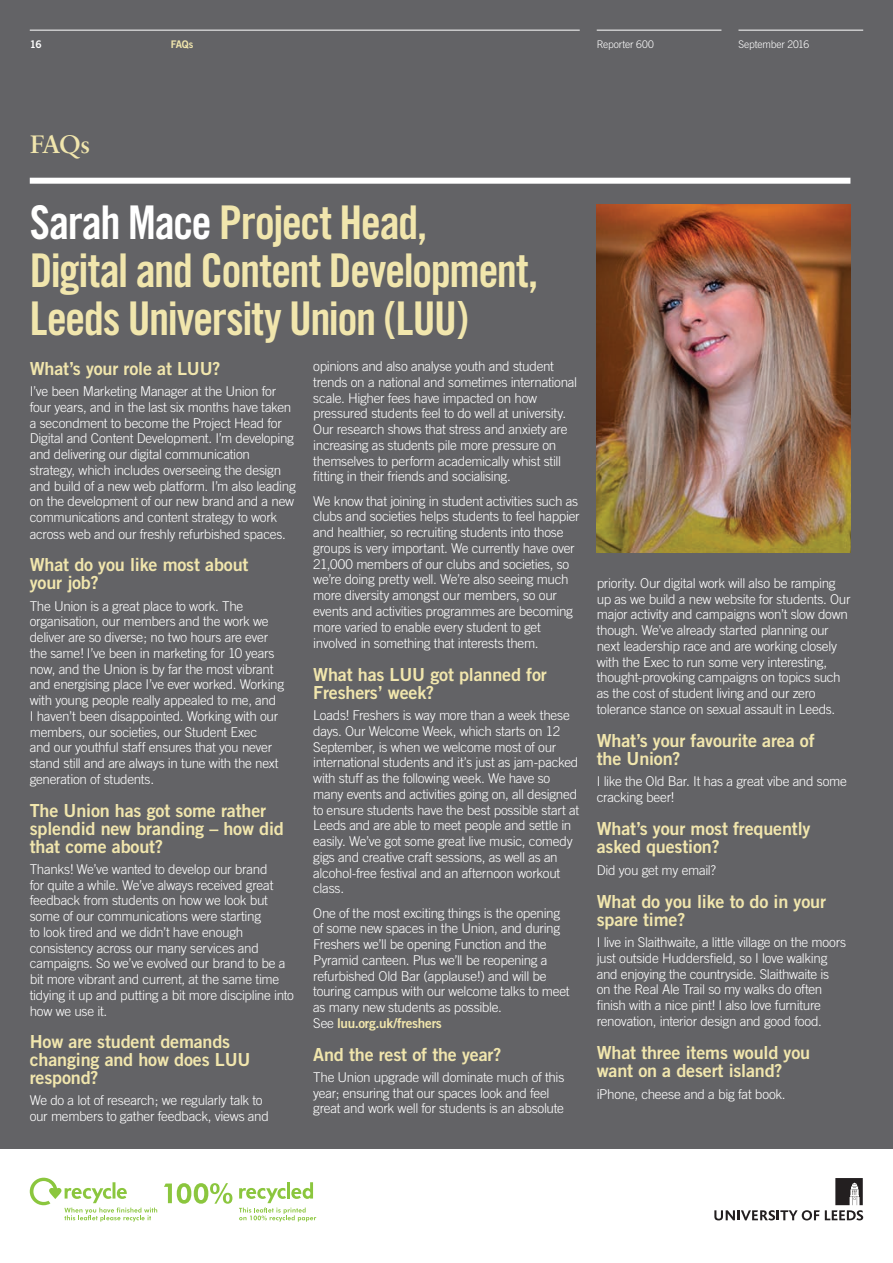
<style>
.page{position:relative;width:893px;height:1263px;background:#fff}
.page>*{position:absolute;margin:0;border:0;box-sizing:border-box;transform-origin:0 0}
.t1{font:46.5px/48px "Trade Gothic Bold Cond Twenty";letter-spacing:-.035em;color:#f1e6ad}
.t2{font:27px "Sabon Semi Bold PL";color:#f1e6ad}
.t3{font:18px/18px "Trade Gothic Bold Two";letter-spacing:-.01em;color:#f1e6ad}
.t4{font:300 13.5px/15.8px "Trade Gothic";letter-spacing:-.02em;color:#fff}
.t5{font:13.5px "Trade Gothic Bold Two";letter-spacing:-.02em;color:#f1e6ad}
.t6{font:300 10.5px "Trade Gothic";letter-spacing:-.015em;color:#fff}
.t7{font:10.5px "Trade Gothic Bold Two";color:#f1e6ad}
.t8{font:10.5px "Trade Gothic Bold Two";color:#fff}
.s1{color:#fff}
.s2{font-family:"Trade Gothic";font-weight:300;color:#fff}
</style>
<div class="page">
<div style="left:0;top:0;width:893px;height:1148px;background:#636366"></div>
<img style="left:597px;top:204px;width:253px;height:348px">
<svg style="left:714px;top:1178px;width:149px;height:42px"></svg>
<svg style="left:30px;top:1178px;width:127px;height:43px"></svg>
<svg style="left:239px;top:1182px;width:77px;height:39px"></svg>
<svg style="left:164px;top:1183px;width:68px;height:21px"></svg>
<hr style="left:30px;top:30px;width:550px;height:1px;background:#fff">
<hr style="left:597px;top:30px;width:124px;height:1px;background:#fff">
<hr style="left:738px;top:30px;width:125px;height:1px;background:#fff">
<div style="left:30px;top:178px;width:820px;height:6px;background:#fff"></div>
<p class="t8" style="left:30px;top:37px;width:13px">16</p>
<p class="t7" style="left:171px;top:37px;width:24px">FAQs</p>
<p class="t6" style="left:597px;top:38px;width:59px">Reporter 600</p>
<p class="t6" style="left:738px;top:38px;width:72px">September 2016</p>
<h2 class="t2" style="left:30px;top:127px;width:62px">FAQs</h2>
<h1 class="t1" style="left:30px;top:198px;width:510px"><span class="s1">Sarah Mace</span> Project Head,<br>Digital and Content Development,<br>Leeds University Union (LUU)</h1>
<h3 class="t3" style="left:30px;top:359px;width:192px">What’s your role at LUU?</h3>
<p class="t4" style="left:30px;top:383px;width:267px">I’ve been Marketing Manager at the Union for four years, and in the last six months have taken a secondment to become the Project Head for Digital and Content Development. I’m developing and delivering our digital communication strategy, which includes overseeing the design and build of a new web platform. I’m also leading on the development of our new brand and a new communications and content strategy to work across web and our freshly refurbished spaces.</p>
<h3 class="t3" style="left:30px;top:556px;width:220px">What do you like most about your job?</h3>
<p class="t4" style="left:30px;top:598px;width:256px">The Union is a great place to work. The organisation, our members and the work we deliver are so diverse; no two hours are ever the same! I’ve been in marketing for 10 years now, and the Union is by far the most vibrant and energising place I’ve ever worked. Working with young people really appealed to me, and<br>I haven’t been disappointed. Working with our members, our societies, our Student Exec<br>and our youthful staff ensures that you never stand still and are always in tune with the next generation of students.</p>
<h3 class="t3" style="left:30px;top:801px;width:256px">The Union has got some rather splendid new branding – how did that come about?</h3>
<p class="t4" style="left:30px;top:861px;width:266px">Thanks! We’ve wanted to develop our brand<br>for quite a while. We’ve always received great feedback from students on how we look but some of our communications were starting<br>to look tired and we didn’t have enough consistency across our many services and campaigns. So we’ve evolved our brand to be a bit more vibrant and current, at the same time tidying it up and putting a bit more discipline into how we use it.</p>
<h3 class="t3" style="left:30px;top:1033px;width:222px">How are student demands changing and how does LUU respond?</h3>
<p class="t4" style="left:30px;top:1092px;width:241px">We do a lot of research; we regularly talk to our members to gather feedback, views and</p>
<p class="t4" style="left:313px;top:358px;width:265px">opinions and also analyse youth and student trends on a national and sometimes international scale. Higher fees have impacted on how pressured students feel to do well at university.<br>Our research shows that stress and anxiety are increasing as students pile more pressure on themselves to perform academically whist still fitting in their friends and socialising.</p>
<p class="t4" style="left:313px;top:493px;width:268px">We know that joining in student activities such as clubs and societies helps students to feel happier and healthier, so recruiting students into those groups is very important. We currently have over 21,000 members of our clubs and societies, so we’re doing pretty well. We’re also seeing much more diversity amongst our members, so our events and activities programmes are becoming more varied to enable every student to get involved in something that interests them.</p>
<h3 class="t3" style="left:313px;top:665px;width:235px">What has LUU got planned for<br>Freshers’ week?</h3>
<p class="t4" style="left:313px;top:707px;width:267px">Loads! Freshers is way more than a week these days. Our Welcome Week, which starts on 12<br>September, is when we welcome most of our international students and it’s just as jam-packed with stuff as the following week. We have so many events and activities going on, all designed to ensure students have the best possible start at Leeds and are able to meet people and settle in easily. We’ve got some great live music, comedy gigs and creative craft sessions, as well as an alcohol-free festival and an afternoon workout class.</p>
<p class="t4" style="left:313px;top:905px;width:258px">One of the most exciting things is the opening of some new spaces in the Union, and during Freshers we’ll be opening Function and the Pyramid canteen. Plus we’ll be reopening a refurbished Old Bar (applause!) and will be touring campus with our welcome talks to meet as many new students as possible.</p>
<p class="t5" style="left:313px;top:1015px;width:130px"><span class="s2">See</span> luu.org.uk/freshers</p>
<h3 class="t3" style="left:313px;top:1045px;width:190px">And the rest of the year?</h3>
<p class="t4" style="left:313px;top:1069px;width:253px">The Union upgrade will dominate much of this year; ensuring that our spaces look and feel great and work well for students is an absolute</p>
<p class="t4" style="left:597px;top:575px;width:255px">priority. Our digital work will also be ramping up as we build a new website for students. Our major activity and campaigns won’t slow down though. We’ve already started planning our next leadership race and are working closely with the Exec to run some very interesting, thought-provoking campaigns on topics such as the cost of student living and our zero tolerance stance on sexual assault in Leeds.</p>
<h3 class="t3" style="left:597px;top:731px;width:219px">What’s your favourite area of the Union?</h3>
<p class="t4" style="left:597px;top:773px;width:252px;line-height:16.5px">I like the Old Bar. It has a great vibe and some cracking beer!</p>
<h3 class="t3" style="left:597px;top:819px;width:215px">What’s your most frequently asked question?</h3>
<p class="t4" style="left:597px;top:862px;width:121px">Did you get my email?</p>
<h3 class="t3" style="left:597px;top:892px;width:231px">What do you like to do in your spare time?</h3>
<p class="t4" style="left:597px;top:934px;width:251px">I live in Slaithwaite, a little village on the moors just outside Huddersfield, so I love walking and enjoying the countryside. Slaithwaite is on the Real Ale Trail so my walks do often finish with a nice pint! I also love furniture renovation, interior design and good food.</p>
<h3 class="t3" style="left:597px;top:1043px;width:215px">What three items would you want on a desert island?</h3>
<p class="t4" style="left:597px;top:1086px;width:190px">iPhone, cheese and a big fat book.</p>
</div>
